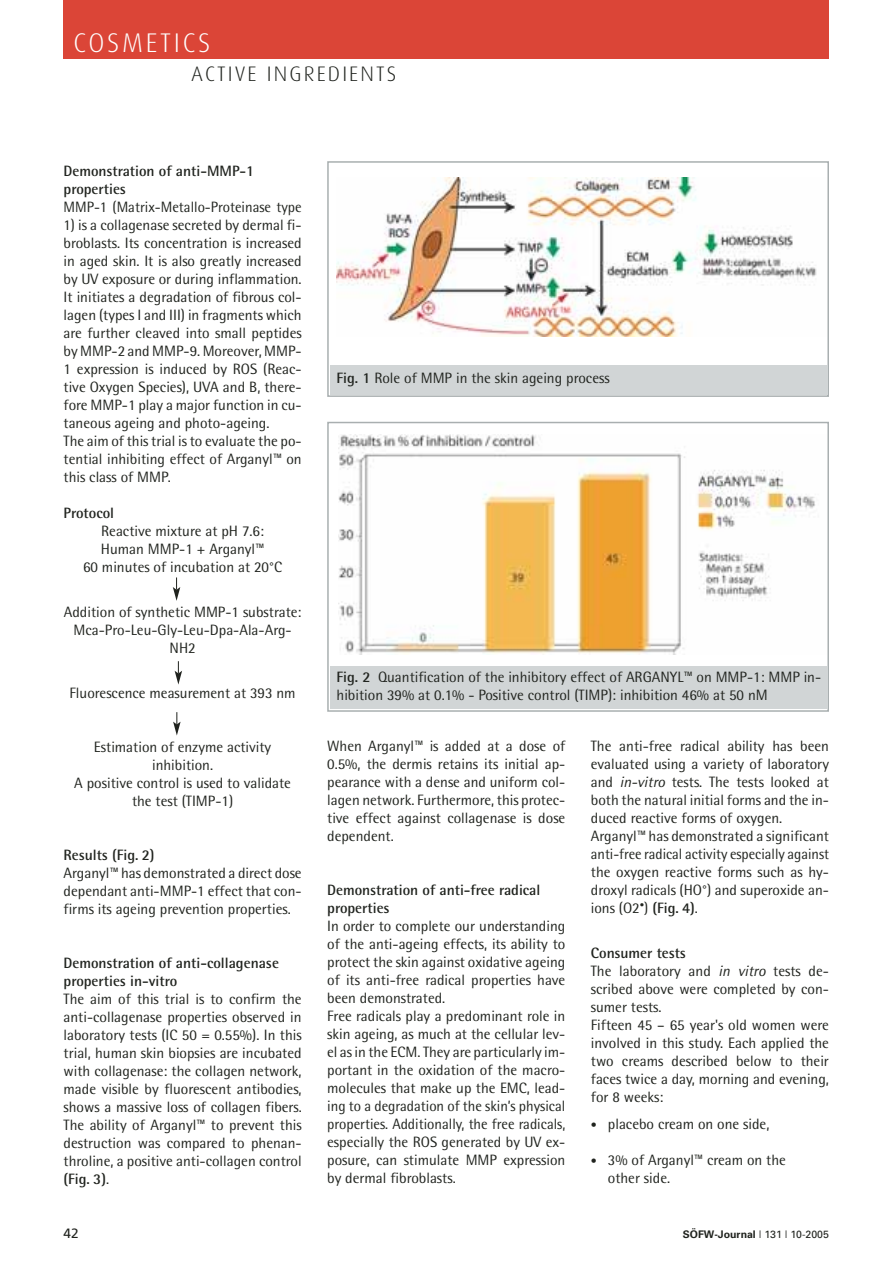
<style>
.page{position:relative;width:893px;height:1263px;background:#fff}
.page>*{position:absolute;margin:0;border:0;box-sizing:border-box;transform-origin:0 0}
.t1{font:300 27px "Dax";letter-spacing:.1em;color:#fff}
.t2{font:300 21px "Dax";letter-spacing:.1em;color:#20231e}
.t3{font:15px/18px "Rotis Semi Sans";color:#20231e}
.t4{font:700 15px/18px "Rotis Semi Sans";color:#20231e}
.t5{font:13.5px "Frutiger";color:#20231e}
.t6{font:700 10.5px "Univers";color:#20231e}
.s1{font-weight:700}
.s2{font-style:italic}
.s3{font-size:12px}
.s4{font-weight:400}
</style>
<div class="page">
<div style="left:64px;top:0;width:765px;height:59px;background:#db4537"></div>
<svg style="left:173px;top:577px;width:7px;height:24px"></svg>
<svg style="left:173px;top:712px;width:8px;height:23px"></svg>
<svg style="left:175px;top:661px;width:7px;height:23px"></svg>
<img style="left:336px;top:178px;width:481px;height:159px">
<div style="left:327px;top:161px;width:502px;height:236px;border:2px solid #a9afb0"></div>
<div style="left:330px;top:365px;width:498px;height:30px;background:#d1d5d6"></div>
<img style="left:339px;top:434px;width:476px;height:221px">
<div style="left:327px;top:422px;width:502px;height:290px;border:2px solid #a9afb0"></div>
<div style="left:330px;top:667px;width:498px;height:42px;background:#d1d5d6"></div>
<h1 class="t1" style="left:74px;top:29px;width:139px">COSMETICS</h1>
<h2 class="t2" style="left:191px;top:64px;width:207px">ACTIVE INGREDIENTS</h2>
<p class="t4" style="left:64px;top:163px;width:192px">Demonstration of anti-MMP-1 properties</p>
<p class="t3" style="left:64px;top:199px;width:240px">MMP-1 (Matrix-Metallo-Proteinase type</p>
<p class="t3" style="left:64px;top:217px;width:240px">1) is a collagenase secreted by dermal fi&shy;broblasts. Its concentration is increased in aged skin. It is also greatly increased by UV exposure or during inflammation.<br>It initiates a degradation of fibrous col&shy;lagen (types I and III) in fragments which are further cleaved into small peptides by MMP-2 and MMP-9. Moreover, MMP-1 expression is induced by ROS (Reac&shy;tive Oxygen Species), UVA and B, there&shy;fore MMP-1 play a major function in cu&shy;taneous ageing and photo-ageing.<br>The aim of this trial is to evaluate the po&shy;tential inhibiting effect of Arganyl™ on this class of MMP.</p>
<p class="t4" style="left:64px;top:505px;width:52px">Protocol</p>
<p class="t3" style="left:83px;top:523px;width:201px;text-align:center">Reactive mixture at pH 7.6:<br>Human MMP-1 + Arganyl™<br>60 minutes of incubation at 20°C</p>
<p class="t3" style="left:64px;top:604px;width:239px;text-align:center">Addition of synthetic MMP-1 substrate:<br>Mca-Pro-Leu-Gly-Leu-Dpa-Ala-Arg-<br>NH2</p>
<p class="t3" style="left:70px;top:685px;width:228px">Fluorescence measurement at 393 nm</p>
<p class="t3" style="left:74px;top:739px;width:218px;text-align:center">Estimation of enzyme activity inhibition.<br>A positive control is used to validate the test (TIMP-1)</p>
<p class="t4" style="left:64px;top:847px;width:93px">Results (Fig. 2)</p>
<p class="t3" style="left:64px;top:865px;width:240px;text-align:justify">Arganyl™ has demonstrated a direct dose dependant anti-MMP-1 effect that con&shy;firms its ageing prevention properties.</p>
<p class="t4" style="left:64px;top:955px;width:217px">Demonstration of anti-collagenase properties in-vitro</p>
<p class="t3" style="left:64px;top:991px;width:240px;text-align:justify">The aim of this trial is to confirm the anti-collagenase properties observed in laboratory tests (IC 50 = 0.55%). In this trial, human skin biopsies are incubated with collagenase: the collagen network, made visible by fluorescent antibodies, shows a massive loss of collagen fibers.<br>The ability of Arganyl™ to prevent this destruction was compared to phenan&shy;throline, a positive anti-collagen control <span class="s1">(Fig. 3)</span>.</p>
<p class="t3" style="left:337px;top:371px;width:275px"><span class="s1">Fig. 1</span> Role of MMP in the skin ageing process</p>
<p class="t3" style="left:337px;top:670px;width:486px"><span class="s1">Fig. 2</span> Quantification of the inhibitory effect of ARGANYL™ on MMP-1: MMP in&shy;hibition 39% at 0.1% - Positive control (TIMP): inhibition 46% at 50 nM</p>
<p class="t3" style="left:327px;top:738px;width:240px;text-align:justify">When Arganyl™ is added at a dose of 0.5%, the dermis retains its initial ap&shy;pearance with a dense and uniform col&shy;lagen network. Furthermore, this protec&shy;tive effect against collagenase is dose dependent.</p>
<p class="t4" style="left:327px;top:882px;width:215px">Demonstration of anti-free radical properties</p>
<p class="t3" style="left:327px;top:918px;width:240px">In order to complete our understanding of the anti-ageing effects, its ability to protect the skin against oxidative ageing of its anti-free radical properties have been demonstrated.<br>Free radicals play a predominant role in skin ageing, as much at the cellular lev&shy;el as in the ECM. They are particularly im&shy;portant in the oxidation of the macro&shy;molecules that make up the EMC, lead&shy;ing to a degradation of the skin’s physical properties. Additionally, the free radicals, especially the ROS generated by UV ex&shy;posure, can stimulate MMP expression by dermal fibroblasts.</p>
<p class="t3" style="left:591px;top:738px;width:240px">The anti-free radical ability has been evaluated using a variety of laboratory and <span class="s2">in-vitro</span> tests. The tests looked at both the natural initial forms and the in&shy;duced reactive forms of oxygen.<br>Arganyl™ has demonstrated a significant anti-free radical activity especially against the oxygen reactive forms such as hy&shy;droxyl radicals (HO°) and superoxide an&shy;ions (O2<sup>•</sup>) <span class="s1">(Fig. 4)</span>.</p>
<p class="t3" style="left:591px;top:945px;width:240px"><span class="s1">Consumer tests<br></span>The laboratory and <span class="s2">in vitro</span> tests de&shy;scribed above were completed by con&shy;sumer tests.<br>Fifteen 45 – 65 year's old women were involved in this study. Each applied the two creams described below to their faces twice a day, morning and evening, for 8 weeks:</p>
<p class="t3" style="left:591px;top:1116px;width:180px"><span class="s3">•</span> placebo cream on one side,</p>
<p class="t3" style="left:608px;top:1152px;width:180px;text-indent:-17px"><span class="s3">•</span> 3% of Arganyl™ cream on the other side.</p>
<p class="t5" style="left:64px;top:1228px;width:17px">42</p>
<p class="t6" style="left:683px;top:1230px;width:148px">SÖFW-Journal <span class="s4">| 131 | 10-2005</span></p>
</div>
